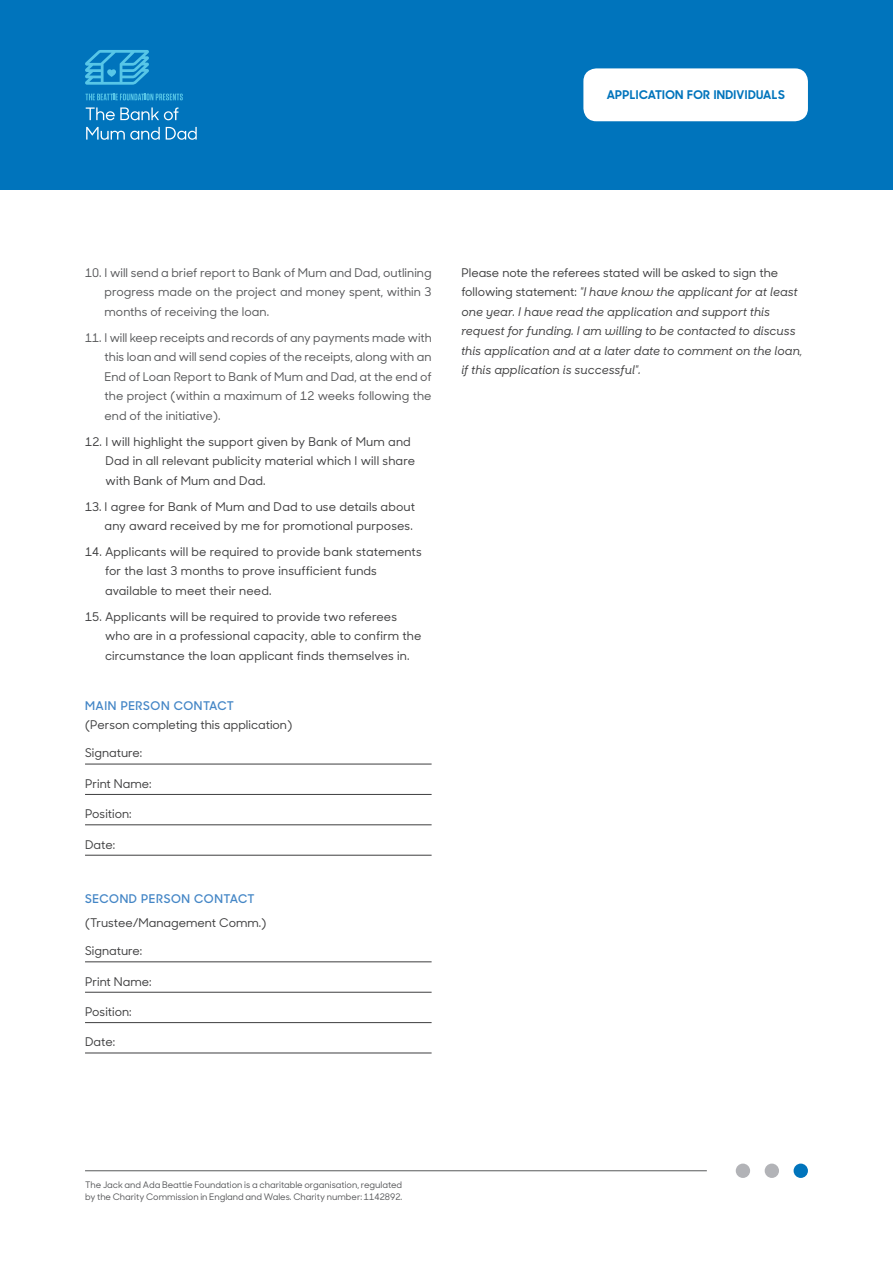
<style>
.page{position:relative;width:893px;height:1263px;background:#fff}
.page>*{position:absolute;margin:0;border:0;box-sizing:border-box;transform-origin:0 0}
.t1{font:500 12px/19.5px "Sharp Sans No 1";letter-spacing:.01em;color:#3e3e3f}
.t2{font:500 12px/19.5px "Sharp Sans No 1";color:#57585a;text-align:justify}
.t3{font:italic 500 12px/19.5px "Sharp Sans No 1";color:#3e3e3f}
.t4{font:600 12px "Sharp Sans No 1";letter-spacing:.05em;color:#4486c6}
.t5{font:700 12px "Sharp Sans No 1";letter-spacing:.03em;color:#0074bc}
.t6{font:500 9px/12px "Sharp Sans No 1";color:#57585a}
.s1{font-style:normal}
</style>
<div class="page">
<div style="left:0;top:0;width:893px;height:190px;background:#0074bc"></div>
<div style="left:583px;top:68px;width:225px;height:53px;background:#fff;border-radius:13px"></div>
<hr style="left:85px;top:764px;width:347px;height:1px;background:#3e3e3f">
<hr style="left:85px;top:794px;width:347px;height:1px;background:#3e3e3f">
<hr style="left:85px;top:824px;width:347px;height:1px;background:#3e3e3f">
<hr style="left:85px;top:855px;width:347px;height:1px;background:#3e3e3f">
<hr style="left:85px;top:961px;width:347px;height:1px;background:#3e3e3f">
<hr style="left:85px;top:992px;width:347px;height:1px;background:#3e3e3f">
<hr style="left:85px;top:1022px;width:347px;height:1px;background:#3e3e3f">
<hr style="left:85px;top:1053px;width:347px;height:1px;background:#3e3e3f">
<div style="left:736px;top:1163px;width:14px;height:15px;background:#b2b3b7;border-radius:50%"></div>
<div style="left:765px;top:1163px;width:14px;height:15px;background:#b2b3b7;border-radius:50%"></div>
<div style="left:794px;top:1163px;width:14px;height:15px;background:#0074bc;border-radius:50%"></div>
<hr style="left:85px;top:1170px;width:622px;height:1px;background:#57585a">
<svg style="left:86px;top:107px;width:92px;height:13px"></svg>
<svg style="left:86px;top:127px;width:74px;height:13px"></svg>
<svg style="left:166px;top:127px;width:31px;height:13px"></svg>
<svg style="left:85px;top:50px;width:64px;height:35px"></svg>
<svg style="left:85px;top:94px;width:98px;height:6px"></svg>
<p class="t5" style="left:607px;top:85px;width:180px">APPLICATION FOR INDIVIDUALS</p>
<p class="t2" style="left:105px;top:262px;width:329px;text-indent:-20px">10. I will send a brief report to Bank of Mum and Dad, outlining progress made on the project and money spent, within 3 months of receiving the loan.</p>
<p class="t2" style="left:105px;top:327px;width:329px;text-indent:-20px">11. I will keep receipts and records of any payments made with this loan and will send copies of the receipts, along with an End of Loan Report to Bank of Mum and Dad, at the end of the project (within a maximum of 12 weeks following the end of the initiative).</p>
<p class="t1" style="left:106px;top:431px;width:311px;text-indent:-20px">12. I will highlight the support given by Bank of Mum and<br>Dad in all relevant publicity material which I will share with Bank of Mum and Dad.</p>
<p class="t1" style="left:85px;top:496px;width:332px;text-align:right">13. I agree for Bank of Mum and Dad to use details about any award received by me for promotional purposes.</p>
<p class="t1" style="left:105px;top:541px;width:318px;text-indent:-20px">14. Applicants will be required to provide bank statements for the last 3 months to prove insufficient funds available to meet their need.</p>
<p class="t1" style="left:105px;top:606px;width:318px;text-indent:-20px">15. Applicants will be required to provide two referees who are in a professional capacity, able to confirm the circumstance the loan applicant finds themselves in.</p>
<p class="t4" style="left:85px;top:697px;width:150px">MAIN PERSON CONTACT</p>
<p class="t1" style="left:85px;top:715px;width:209px">(Person completing this application)</p>
<p class="t1" style="left:85px;top:743px;width:59px">Signature:</p>
<p class="t1" style="left:85px;top:773px;width:68px">Print Name:</p>
<p class="t1" style="left:85px;top:804px;width:48px">Position:</p>
<p class="t1" style="left:85px;top:834px;width:32px">Date:</p>
<p class="t4" style="left:85px;top:890px;width:171px">SECOND PERSON CONTACT</p>
<p class="t1" style="left:85px;top:912px;width:183px">(Trustee/Management Comm.)</p>
<p class="t1" style="left:85px;top:941px;width:59px">Signature:</p>
<p class="t1" style="left:85px;top:971px;width:68px">Print Name:</p>
<p class="t1" style="left:85px;top:1001px;width:48px">Position:</p>
<p class="t1" style="left:85px;top:1032px;width:32px">Date:</p>
<p class="t3" style="left:461px;top:263px;width:343px"><span class="s1">Please note the referees stated will be asked to sign the following statement:</span> "I have know the applicant for at least one year. I have read the application and support this request for funding. I am willing to be contacted to discuss this application and at a later date to comment on the loan, if this application is successful".</p>
<p class="t6" style="left:85px;top:1179px;width:319px">The Jack and Ada Beattie Foundation is a charitable organisation, regulated by the Charity Commission in England and Wales. Charity number: 1142892.</p>
</div>
